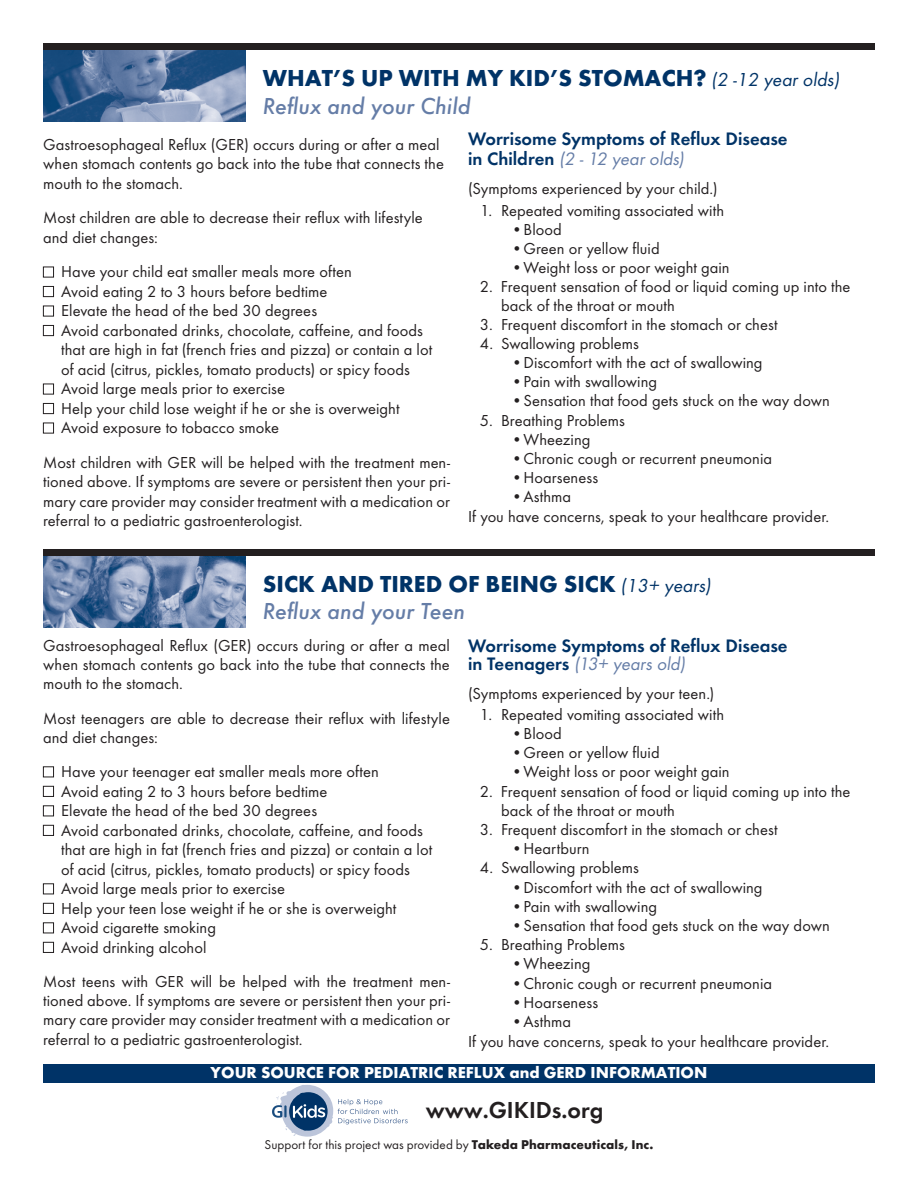
<style>
.page{position:relative;width:918px;height:1188px;background:#fff}
.page>*{position:absolute;margin:0;border:0;box-sizing:border-box;transform-origin:0 0}
.t1{font:700 24px "Futura T";color:#003367}
.t2{font:italic 500 24px "Futura T";color:#657da7}
.t3{font:600 24px "Futura T";color:#231f20}
.t4{font:600 18.75px "Futura T";color:#003367}
.t5{font:18.75px "Futura T";color:#657da7}
.t6{font:16.5px/19.5px "Futura T";letter-spacing:.005em;color:#231f20}
.t7{font:700 16.5px "Futura T";color:#fff}
.t8{font:13.2px "Futura T";color:#231f20}
.s1{font-weight:400;font-size:19.5px}
.s2{font-weight:600;color:#003367}
.s3{font-weight:700}
</style>
<div class="page">
<div style="left:43px;top:1064px;width:832px;height:18px;background:#003367"></div>
<img style="left:43px;top:50px;width:203px;height:72px">
<div style="left:43px;top:43px;width:832px;height:7px;background:#231f20"></div>
<div style="left:43px;top:267px;width:11px;height:10px;border:1px solid #231f20"></div>
<div style="left:43px;top:286px;width:11px;height:11px;border:1px solid #231f20"></div>
<div style="left:43px;top:306px;width:11px;height:10px;border:1px solid #231f20"></div>
<div style="left:43px;top:325px;width:11px;height:11px;border:1px solid #231f20"></div>
<div style="left:43px;top:384px;width:11px;height:10px;border:1px solid #231f20"></div>
<div style="left:43px;top:403px;width:11px;height:11px;border:1px solid #231f20"></div>
<div style="left:43px;top:423px;width:11px;height:10px;border:1px solid #231f20"></div>
<img style="left:43px;top:556px;width:203px;height:72px">
<div style="left:43px;top:549px;width:832px;height:7px;background:#231f20"></div>
<div style="left:43px;top:767px;width:11px;height:10px;border:1px solid #231f20"></div>
<div style="left:43px;top:786px;width:11px;height:11px;border:1px solid #231f20"></div>
<div style="left:43px;top:806px;width:11px;height:10px;border:1px solid #231f20"></div>
<div style="left:43px;top:825px;width:11px;height:11px;border:1px solid #231f20"></div>
<div style="left:43px;top:884px;width:11px;height:10px;border:1px solid #231f20"></div>
<div style="left:43px;top:903px;width:11px;height:11px;border:1px solid #231f20"></div>
<div style="left:43px;top:923px;width:11px;height:10px;border:1px solid #231f20"></div>
<div style="left:43px;top:942px;width:11px;height:11px;border:1px solid #231f20"></div>
<svg style="left:272px;top:1085px;width:136px;height:52px"></svg>
<p class="t1" style="left:263px;top:64px;width:581px">WHAT’S UP WITH MY KID’S STOMACH? <span class="s1">(2 -12 year olds)</span></p>
<p class="t2" style="left:263px;top:91px;width:210px">Reflux and your Child</p>
<p class="t6" style="left:43px;top:134px;width:402px">Gastroesophageal Reflux (GER) occurs during or after a meal when stomach contents go back into the tube that connects the mouth to the stomach.</p>
<p class="t6" style="left:43px;top:208px;width:381px">Most children are able to decrease their reflux with lifestyle and diet changes:</p>
<p class="t6" style="left:61px;top:262px;width:292px">Have your child eat smaller meals more often</p>
<p class="t6" style="left:61px;top:281px;width:268px">Avoid eating 2 to 3 hours before bedtime</p>
<p class="t6" style="left:61px;top:301px;width:257px">Elevate the head of the bed 30 degrees</p>
<p class="t6" style="left:61px;top:320px;width:373px">Avoid carbonated drinks, chocolate, caffeine, and foods that are high in fat (french fries and pizza) or contain a lot of acid (citrus, pickles, tomato products) or spicy foods</p>
<p class="t6" style="left:61px;top:379px;width:225px">Avoid large meals prior to exercise</p>
<p class="t6" style="left:61px;top:398px;width:340px">Help your child lose weight if he or she is overweight</p>
<p class="t6" style="left:61px;top:418px;width:219px">Avoid exposure to tobacco smoke</p>
<p class="t6" style="left:43px;top:452px;width:408px;text-align:justify">Most children with GER will be helped with the treatment men&shy;tioned above. If symptoms are severe or persistent then your pri&shy;mary care provider may consider treatment with a medication or referral to a pediatric gastroenterologist.</p>
<p class="t4" style="left:468px;top:128px;width:321px">Worrisome Symptoms of Reflux Disease</p>
<p class="t5" style="left:468px;top:148px;width:221px"><span class="s2">in Children</span> (2 - 12 year olds)</p>
<p class="t6" style="left:468px;top:179px;width:251px">(Symptoms experienced by your child.)</p>
<p class="t6" style="left:480px;top:201px;width:246px">1. Repeated vomiting associated with</p>
<p class="t6" style="left:511px;top:220px;width:52px">• Blood</p>
<p class="t6" style="left:511px;top:239px;width:150px">• Green or yellow fluid</p>
<p class="t6" style="left:511px;top:258px;width:220px">• Weight loss or poor weight gain</p>
<p class="t6" style="left:501px;top:277px;width:351px;line-height:19px;text-indent:-21px">2. Frequent sensation of food or liquid coming up into the back of the throat or mouth</p>
<p class="t6" style="left:480px;top:315px;width:299px">3. Frequent discomfort in the stomach or chest</p>
<p class="t6" style="left:480px;top:334px;width:160px">4. Swallowing problems</p>
<p class="t6" style="left:511px;top:353px;width:253px">• Discomfort with the act of swallowing</p>
<p class="t6" style="left:511px;top:372px;width:147px">• Pain with swallowing</p>
<p class="t6" style="left:511px;top:391px;width:320px">• Sensation that food gets stuck on the way down</p>
<p class="t6" style="left:480px;top:410px;width:146px">5. Breathing Problems</p>
<p class="t6" style="left:511px;top:429px;width:81px">• Wheezing</p>
<p class="t6" style="left:511px;top:448px;width:262px">• Chronic cough or recurrent pneumonia</p>
<p class="t6" style="left:511px;top:467px;width:88px">• Hoarseness</p>
<p class="t6" style="left:511px;top:486px;width:61px">• Asthma</p>
<p class="t6" style="left:468px;top:506px;width:363px">If you have concerns, speak to your healthcare provider.</p>
<p class="t1" style="left:263px;top:570px;width:453px">SICK AND TIRED OF BEING SICK <span class="s1">(13+ years)</span></p>
<p class="t2" style="left:263px;top:597px;width:204px">Reflux and your Teen</p>
<p class="t6" style="left:43px;top:636px;width:408px;text-align:justify">Gastroesophageal Reflux (GER) occurs during or after a meal when stomach contents go back into the tube that connects the mouth to the stomach.</p>
<p class="t6" style="left:43px;top:708px;width:408px">Most teenagers are able to decrease their reflux with lifestyle and diet changes:</p>
<p class="t6" style="left:61px;top:762px;width:319px">Have your teenager eat smaller meals more often</p>
<p class="t6" style="left:61px;top:781px;width:268px">Avoid eating 2 to 3 hours before bedtime</p>
<p class="t6" style="left:61px;top:801px;width:257px">Elevate the head of the bed 30 degrees</p>
<p class="t6" style="left:61px;top:820px;width:373px">Avoid carbonated drinks, chocolate, caffeine, and foods that are high in fat (french fries and pizza) or contain a lot of acid (citrus, pickles, tomato products) or spicy foods</p>
<p class="t6" style="left:61px;top:879px;width:225px">Avoid large meals prior to exercise</p>
<p class="t6" style="left:61px;top:898px;width:337px">Help your teen lose weight if he or she is overweight</p>
<p class="t6" style="left:61px;top:918px;width:156px">Avoid cigarette smoking</p>
<p class="t6" style="left:61px;top:937px;width:147px">Avoid drinking alcohol</p>
<p class="t6" style="left:43px;top:972px;width:408px;text-align:justify">Most teens with GER will be helped with the treatment men&shy;tioned above. If symptoms are severe or persistent then your pri&shy;mary care provider may consider treatment with a medication or referral to a pediatric gastroenterologist.</p>
<p class="t4" style="left:468px;top:634px;width:321px">Worrisome Symptoms of Reflux Disease</p>
<p class="t5" style="left:468px;top:653px;width:222px"><span class="s2">in Teenagers</span> (13+ years old)</p>
<p class="t6" style="left:468px;top:684px;width:248px">(Symptoms experienced by your teen.)</p>
<p class="t6" style="left:480px;top:704px;width:246px">1. Repeated vomiting associated with</p>
<p class="t6" style="left:511px;top:724px;width:52px">• Blood</p>
<p class="t6" style="left:511px;top:743px;width:150px">• Green or yellow fluid</p>
<p class="t6" style="left:511px;top:762px;width:220px">• Weight loss or poor weight gain</p>
<p class="t6" style="left:480px;top:781px;width:372px">2. Frequent sensation of food or liquid coming up into the</p>
<p class="t6" style="left:501px;top:800px;width:175px">back of the throat or mouth</p>
<p class="t6" style="left:480px;top:820px;width:299px">3. Frequent discomfort in the stomach or chest</p>
<p class="t6" style="left:511px;top:839px;width:79px">• Heartburn</p>
<p class="t6" style="left:480px;top:858px;width:160px">4. Swallowing problems</p>
<p class="t6" style="left:511px;top:877px;width:253px">• Discomfort with the act of swallowing</p>
<p class="t6" style="left:511px;top:896px;width:147px">• Pain with swallowing</p>
<p class="t6" style="left:511px;top:916px;width:320px">• Sensation that food gets stuck on the way down</p>
<p class="t6" style="left:480px;top:935px;width:146px">5. Breathing Problems</p>
<p class="t6" style="left:511px;top:954px;width:81px">• Wheezing</p>
<p class="t6" style="left:511px;top:973px;width:262px">• Chronic cough or recurrent pneumonia</p>
<p class="t6" style="left:511px;top:992px;width:88px">• Hoarseness</p>
<p class="t6" style="left:511px;top:1012px;width:61px">• Asthma</p>
<p class="t6" style="left:468px;top:1031px;width:363px">If you have concerns, speak to your healthcare provider.</p>
<p class="t7" style="left:211px;top:1063px;width:498px">YOUR SOURCE FOR PEDIATRIC REFLUX and GERD INFORMATION</p>
<p class="t3" style="left:426px;top:1096px;width:179px">www.GIKIDs.org</p>
<p class="t8" style="left:265px;top:1137px;width:390px">Support for this project was provided by <span class="s3">Takeda Pharmaceuticals, Inc.</span></p>
</div>
